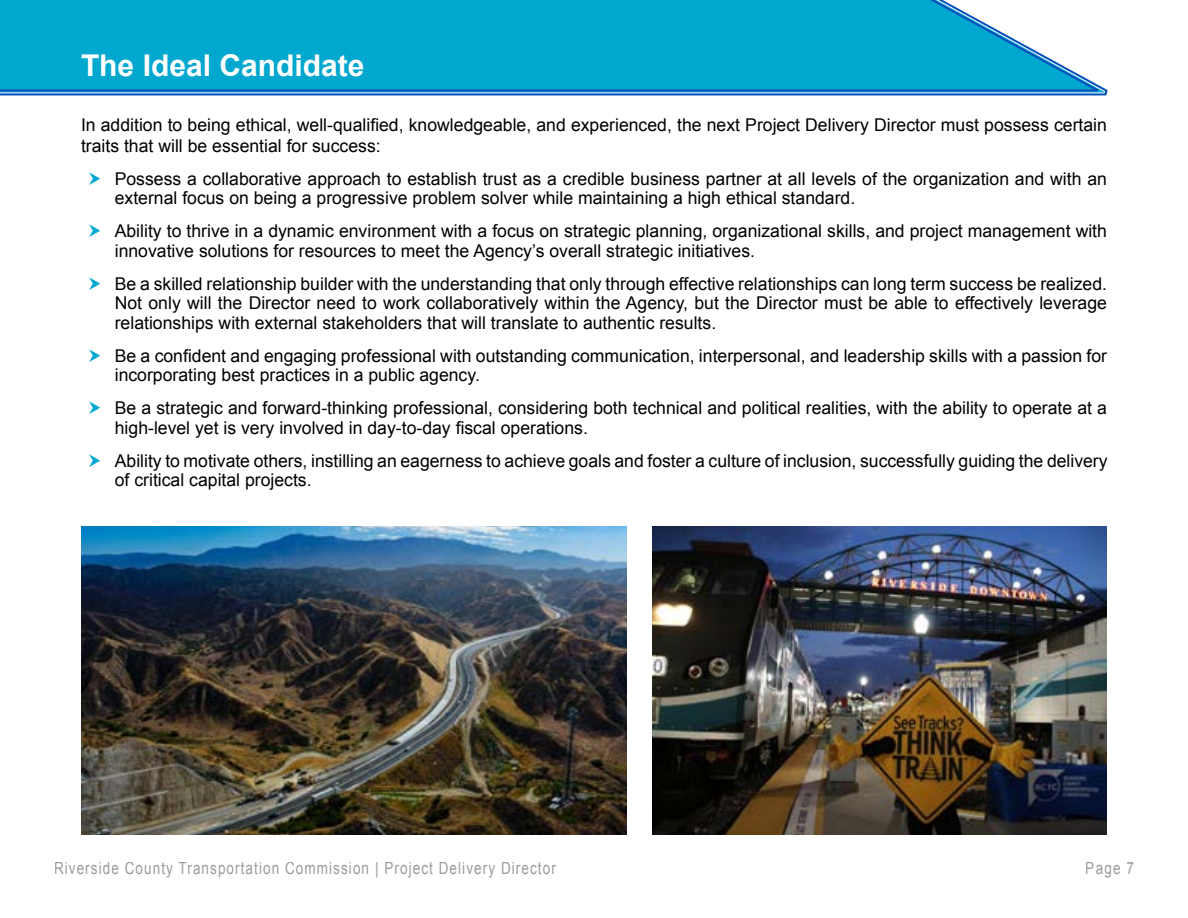
<style>
.page{position:relative;width:1188px;height:918px;background:#fff}
.page>*{position:absolute;margin:0;border:0;box-sizing:border-box;transform-origin:0 0}
.t1{font:700 30px "Arial";color:#fff}
.t2{font:17.7px/19.5px "Arial";color:#000}
.t3{font:16.8px "Arial";letter-spacing:.08em;color:#808285;scale:.8 1}
</style>
<div class="page">
<svg style="left:0;top:89px;width:1108px;height:7px;background:#629cd7"></svg>
<svg style="left:0;top:0;width:1106px;height:92px;background:#12aad1"></svg>
<img style="left:652px;top:526px;width:455px;height:309px">
<img style="left:81px;top:527px;width:546px;height:308px">
<h1 class="t1" style="left:81px;top:46px;width:285px">The Ideal Candidate</h1>
<p class="t2" style="left:81px;top:114px;width:1027px;line-height:21px">In addition to being ethical, well-qualified, knowledgeable, and experienced, the next Project Delivery Director must possess certain traits that will be essential for success:</p>
<p class="t2" style="left:115px;top:169px;width:994px">Possess a collaborative approach to establish trust as a credible business partner at all levels of the organization and with an external focus on being a progressive problem solver while maintaining a high ethical standard.</p>
<p class="t2" style="left:115px;top:221px;width:994px">Ability to thrive in a dynamic environment with a focus on strategic planning, organizational skills, and project management with innovative solutions for resources to meet the Agency’s overall strategic initiatives.</p>
<p class="t2" style="left:115px;top:274px;width:994px;text-align:justify">Be a skilled relationship builder with the understanding that only through effective relationships can long term success be realized.<br>Not only will the Director need to work collaboratively within the Agency, but the Director must be able to effectively leverage relationships with external stakeholders that will translate to authentic results.</p>
<p class="t2" style="left:115px;top:346px;width:994px">Be a confident and engaging professional with outstanding communication, interpersonal, and leadership skills with a passion for incorporating best practices in a public agency.</p>
<p class="t2" style="left:115px;top:398px;width:994px">Be a strategic and forward-thinking professional, considering both technical and political realities, with the ability to operate at a high-level yet is very involved in day-to-day fiscal operations.</p>
<p class="t2" style="left:115px;top:451px;width:994px">Ability to motivate others, instilling an eagerness to achieve goals and foster a culture of inclusion, successfully guiding the delivery of critical capital projects.</p>
<p class="t3" style="left:54px;top:858px;width:629px">Riverside County Transportation Commission | Project Delivery Director</p>
<p class="t3" style="left:1086px;top:858px;width:62px">Page 7</p>
</div>
